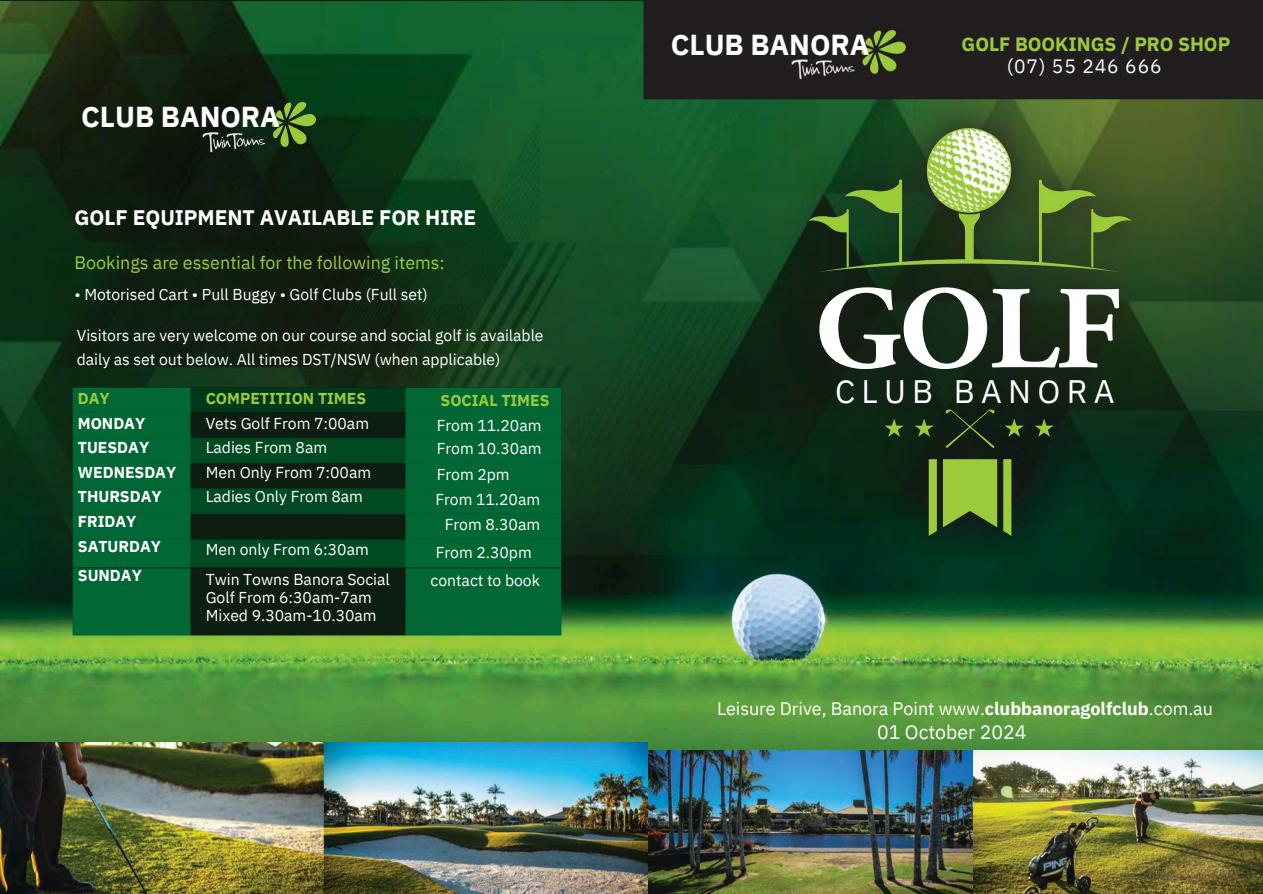
<style>
.page{position:relative;width:1263px;height:894px;background:#fff}
.page>*{position:absolute;margin:0;border:0;box-sizing:border-box;transform-origin:0 0}
.t1{font:32.4px "IBM Plex Sans";letter-spacing:.195em;color:#fff}
.t2{font:700 28.8px "IBM Plex Sans";color:#fff}
.t3{font:700 21px "IBM Plex Sans";color:#fff}
.t4{font:19.5px "IBM Plex Sans";color:#fff}
.t5{font:700 19.2px "IBM Plex Sans";color:#9bcb3b}
.t6{font:19.2px "IBM Plex Sans";letter-spacing:.05em;color:#fff}
.t7{font:18px "IBM Plex Sans";color:#fff}
.t8{font:18px "IBM Plex Sans";color:#9bcb3b}
.t9{font:15.75px/18px "IBM Plex Sans";color:#fff}
.t10{font:700 15.75px/24.6px "IBM Plex Sans";color:#fff}
.t11{font:700 15.75px "IBM Plex Sans";color:#9bcb3b}
.s1{color:#9bcb3b}
.s2{font-weight:700}
</style>
<div class="page">
<img style="left:648px;top:749px;width:325px;height:144px">
<img style="left:973px;top:749px;width:290px;height:144px">
<img style="left:0;top:0;width:1263px;height:749px">
<img style="left:0;top:1px;width:1263px;height:553px">
<img style="left:637px;top:0;width:626px;height:106px">
<img style="left:1px;top:742px;width:647px;height:151px">
<img style="left:757px;top:77px;width:425px;height:510px">
<img style="left:194px;top:95px;width:130px;height:64px">
<img style="left:66px;top:380px;width:503px;height:262px">
<svg style="left:884px;top:418px;width:20px;height:19px"></svg>
<svg style="left:914px;top:418px;width:20px;height:19px"></svg>
<svg style="left:1005px;top:418px;width:19px;height:19px"></svg>
<svg style="left:1034px;top:418px;width:20px;height:19px"></svg>
<svg style="left:943px;top:459px;width:54px;height:68px;background:#8ab636"></svg>
<svg style="left:929px;top:459px;width:8px;height:76px"></svg>
<svg style="left:1003px;top:459px;width:8px;height:76px"></svg>
<svg style="left:945px;top:409px;width:50px;height:39px;background:#1b2c17"></svg>
<svg style="left:819px;top:287px;width:300px;height:82px"></svg>
<img style="left:801px;top:121px;width:337px;height:158px">
<p class="t2" style="left:81px;top:98px;width:200px">CLUB BANORA</p>
<p class="t3" style="left:74px;top:203px;width:403px">GOLF EQUIPMENT AVAILABLE FOR HIRE</p>
<p class="t8" style="left:74px;top:250px;width:372px">Bookings are essential for the following items:</p>
<p class="t9" style="left:74px;top:285px;width:355px">• Motorised Cart • Pull Buggy • Golf Clubs (Full set)</p>
<p class="t9" style="left:77px;top:326px;width:468px">Visitors are very welcome on our course and social golf is available</p>
<p class="t9" style="left:77px;top:350px;width:425px">daily as set out below. All times DST/NSW (when applicable)</p>
<p class="t10" style="left:78px;top:386px;width:100px"><span class="s1">DAY<br></span>MONDAY<br>TUESDAY<br>WEDNESDAY<br>THURSDAY<br>FRIDAY<br>SATURDAY</p>
<p class="t10" style="left:78px;top:562px;width:65px">SUNDAY</p>
<p class="t11" style="left:206px;top:388px;width:162px">COMPETITION TIMES</p>
<p class="t9" style="left:206px;top:414px;width:165px">Vets Golf From 7:00am</p>
<p class="t9" style="left:206px;top:438px;width:123px">Ladies From 8am</p>
<h6 class="t9" style="left:206px;top:462px;width:167px">Men Only From 7:00am</h6>
<p class="t9" style="left:206px;top:487px;width:159px">Ladies Only From 8am</p>
<p class="t11" style="left:441px;top:389px;width:110px">SOCIAL TIMES</p>
<p class="t9" style="left:437px;top:415px;width:106px">From 11.20am</p>
<p class="t9" style="left:437px;top:439px;width:106px">From 10.30am</p>
<p class="t9" style="left:437px;top:464px;width:74px">From 2pm</p>
<p class="t9" style="left:435px;top:490px;width:106px">From 11.20am</p>
<p class="t9" style="left:445px;top:515px;width:97px">From 8.30am</p>
<p class="t9" style="left:206px;top:540px;width:165px">Men only From 6:30am</p>
<p class="t9" style="left:206px;top:569px;width:186px">Twin Towns Banora Social<br>Golf From 6:30am-7am<br>Mixed 9.30am-10.30am</p>
<h5 class="t9" style="left:436px;top:542px;width:98px">From 2.30pm</h5>
<h4 class="t9" style="left:430px;top:571px;width:111px">contact to book</h4>
<p class="t2" style="left:671px;top:25px;width:200px">CLUB BANORA</p>
<p class="t5" style="left:962px;top:31px;width:270px">GOLF BOOKINGS / PRO SHOP</p>
<p class="t6" style="left:1007px;top:54px;width:156px">(07) 55 246 666</p>
<h6 class="t1" style="left:835px;top:369px;width:281px">CLUB BANORA</h6>
<h1 class="t7" style="left:717px;top:696px;width:497px">Leisure Drive, Banora Point www.<span class="s2">clubbanoragolfclub</span>.com.au</h1>
<p class="t4" style="left:877px;top:718px;width:151px">01 October 2024</p>
</div>
